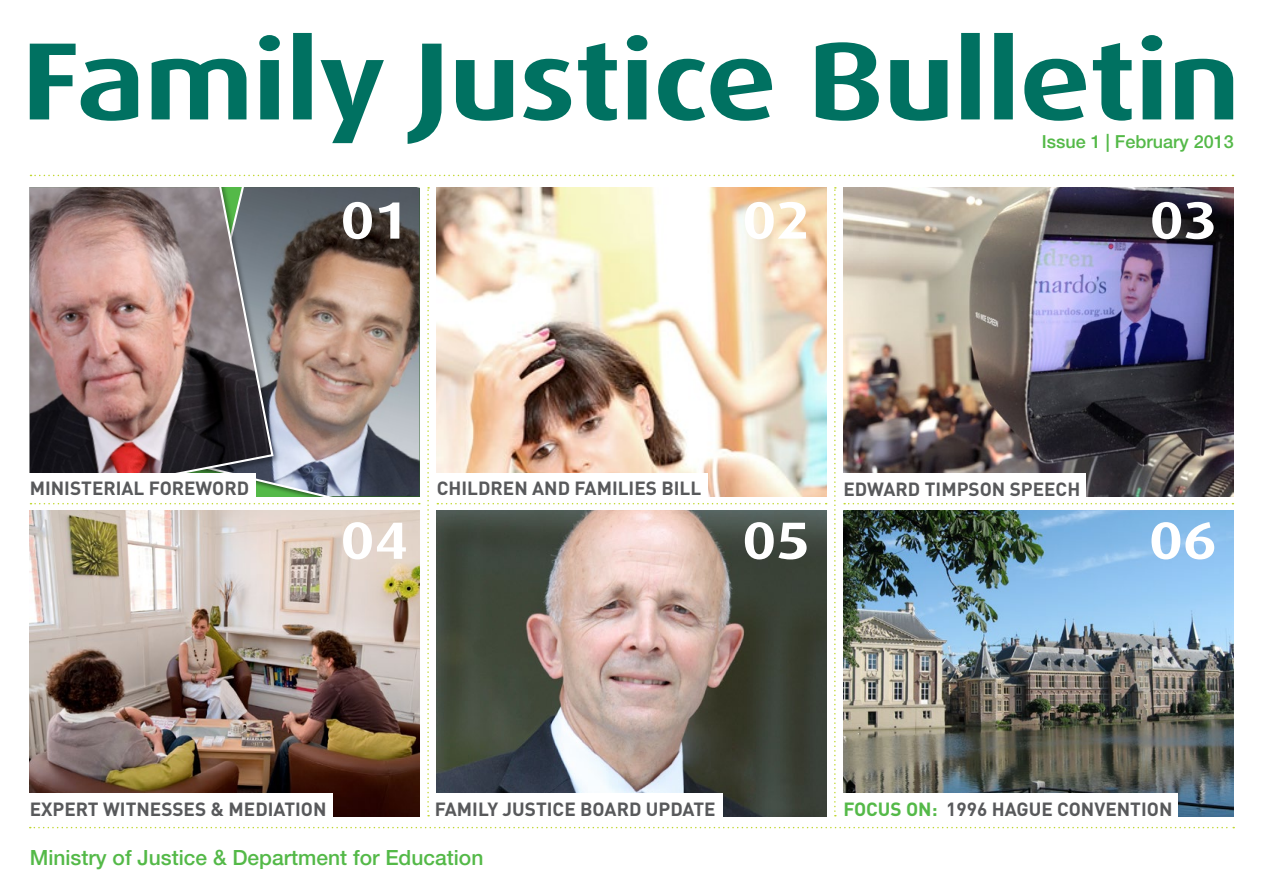
<style>
.page{position:relative;width:1263px;height:893px;background:#fff}
.page>*{position:absolute;margin:0;border:0;box-sizing:border-box;transform-origin:0 0}
.t1{font:700 expanded 52.5px "Dax Pro";color:#fff}
.t2{font:500 21px "Helvetica Neue LT Pro";color:#54b948}
.t3{font:700 18.9px "DIN Pro";color:#58595b}
.t4{font:500 18px "Helvetica Neue LT Pro";color:#54b948}
.s1{color:#54b948}
</style>
<div class="page">
<img style="left:280px;top:187px;width:140px;height:309px">
<div style="left:30px;top:187px;width:250px;height:309px;background:#000;opacity:.34"></div>
<img style="left:30px;top:187px;width:245px;height:309px">
<img style="left:30px;top:510px;width:390px;height:307px">
<img style="left:437px;top:187px;width:389px;height:309px">
<img style="left:437px;top:510px;width:389px;height:307px">
<img style="left:843px;top:187px;width:390px;height:309px">
<img style="left:843px;top:510px;width:390px;height:306px">
<div style="left:26px;top:473px;width:230px;height:29px;background:#fff"></div>
<div style="left:433px;top:473px;width:275px;height:29px;background:#fff"></div>
<div style="left:839px;top:474px;width:247px;height:28px;background:#fff"></div>
<div style="left:434px;top:793px;width:289px;height:25px;background:#fff"></div>
<div style="left:27px;top:793px;width:305px;height:25px;background:#fff"></div>
<div style="left:839px;top:793px;width:339px;height:30px;background:#fff"></div>
<svg style="left:30px;top:33px;width:1203px;height:111px"></svg>
<svg style="left:31px;top:175px;width:1202px;height:1px"></svg>
<svg style="left:30px;top:827px;width:1204px;height:1px"></svg>
<svg style="left:437px;top:503px;width:390px;height:1px"></svg>
<svg style="left:844px;top:503px;width:389px;height:1px"></svg>
<svg style="left:31px;top:503px;width:389px;height:1px"></svg>
<svg style="left:427px;top:187px;width:2px;height:629px"></svg>
<svg style="left:834px;top:187px;width:2px;height:629px"></svg>
<h1 class="t1" style="left:341px;top:187px;width:69px">01</h1>
<h1 class="t1" style="left:742px;top:187px;width:69px">02</h1>
<p class="t4" style="left:1042px;top:131px;width:194px">Issue 1 | February 2013</p>
<h1 class="t1" style="left:1150px;top:187px;width:69px">03</h1>
<p class="t3" style="left:30px;top:473px;width:221px">MINISTERIAL FOREWORD</p>
<p class="t3" style="left:437px;top:473px;width:266px">CHILDREN AND FAMILIES BILL</p>
<p class="t3" style="left:843px;top:473px;width:238px">EDWARD TIMPSON SPEECH</p>
<h1 class="t1" style="left:341px;top:507px;width:69px">04</h1>
<h1 class="t1" style="left:742px;top:507px;width:69px">05</h1>
<h1 class="t1" style="left:1149px;top:507px;width:69px">06</h1>
<p class="t3" style="left:30px;top:793px;width:298px">EXPERT WITNESSES &amp; MEDIATION</p>
<p class="t3" style="left:435px;top:793px;width:282px">FAMILY JUSTICE BOARD UPDATE</p>
<p class="t3" style="left:843px;top:793px;width:330px"><span class="s1">FOCUS ON:</span> 1996 HAGUE CONVENTION</p>
<p class="t2" style="left:30px;top:845px;width:455px">Ministry of Justice &amp; Department for Education</p>
</div>
